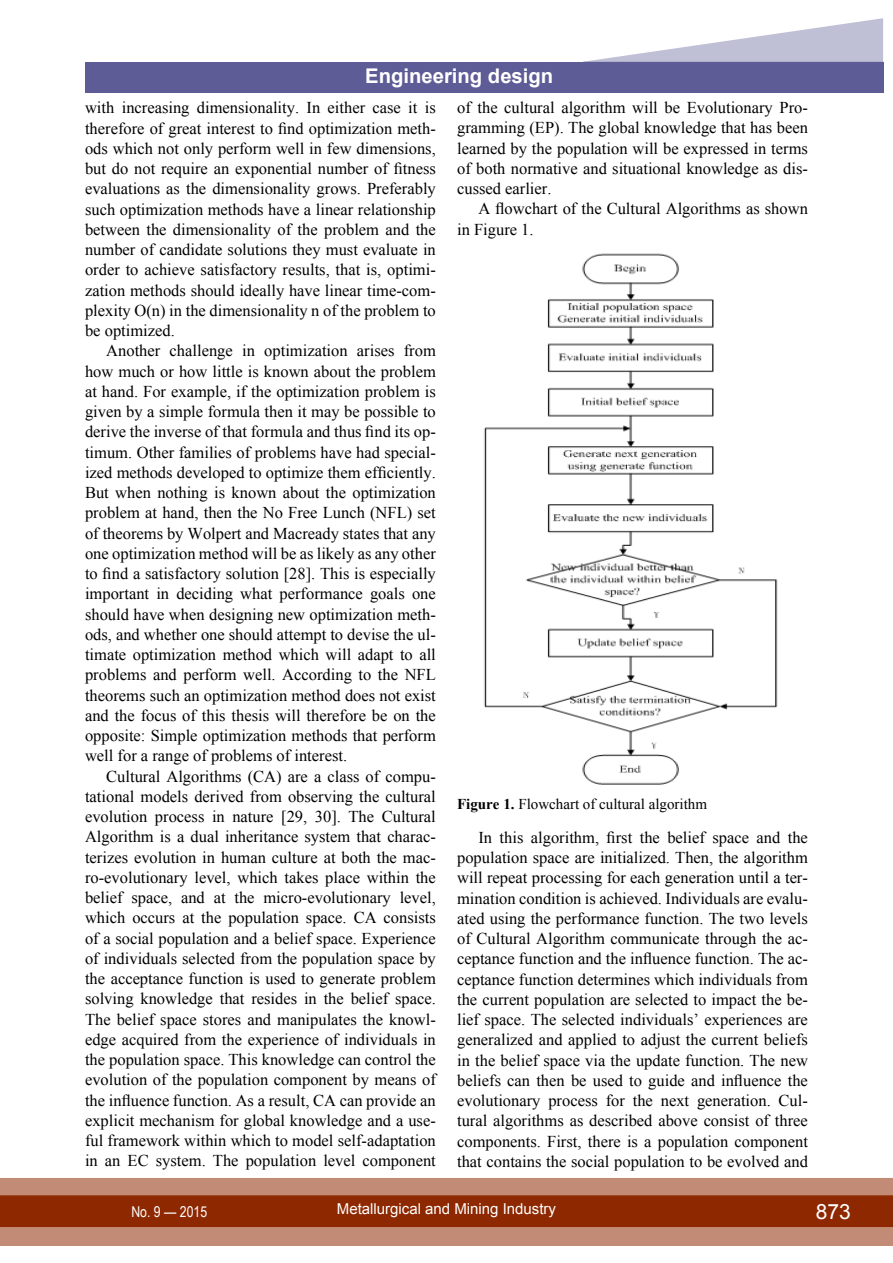
<style>
.page{position:relative;width:893px;height:1263px;background:#fff}
.page>*{position:absolute;margin:0;border:0;box-sizing:border-box;transform-origin:0 0}
.t1{font:21px "Arial";color:#fff}
.t2{font:700 20.25px "Arial";color:#fff}
.t3{font:16.5px/20.2px "Times New Roman";color:#000;text-align:justify}
.t4{font:15px "Times New Roman";color:#000}
.t5{font:15px "Arial";color:#fff}
.t6{font:15px "Arial Narrow";color:#fff}
.s1{font-weight:700}
</style>
<div class="page">
<div style="left:0;top:1178px;width:893px;height:68px;background:#c28b76"></div>
<div style="left:0;top:1195px;width:893px;height:32px;background:#8e2800;border:2px solid #8e2800"></div>
<div style="left:85px;top:62px;width:798px;height:30px;background:#5e5c96"></div>
<svg style="left:583px;top:18px;width:300px;height:44px"></svg>
<img style="left:483px;top:253px;width:295px;height:532px">
<p class="t2" style="left:365px;top:62px;width:189px">Engineering design</p>
<p class="t3" style="left:85px;top:98px;width:352px">with increasing dimensionality. In either case it is therefore of great interest to find optimization meth&shy;ods which not only perform well in few dimensions, but do not require an exponential number of fitness evaluations as the dimensionality grows. Preferably such optimization methods have a linear relationship between the dimensionality of the problem and the number of candidate solutions they must evaluate in order to achieve satisfactory results, that is, optimi&shy;zation methods should ideally have linear time-com&shy;plexity O(n) in the dimensionality n of the problem to be optimized.</p>
<p class="t3" style="left:85px;top:340px;width:352px;text-indent:21px">Another challenge in optimization arises from how much or how little is known about the problem at hand. For example, if the optimization problem is given by a simple formula then it may be possible to derive the inverse of that formula and thus find its op&shy;timum. Other families of problems have had special&shy;ized methods developed to optimize them efficiently.<br>But when nothing is known about the optimization problem at hand, then the No Free Lunch (NFL) set of theorems by Wolpert and Macready states that any one optimization method will be as likely as any other to find a satisfactory solution [28]. This is especially important in deciding what performance goals one should have when designing new optimization meth&shy;ods, and whether one should attempt to devise the ul&shy;timate optimization method which will adapt to all problems and perform well. According to the NFL theorems such an optimization method does not exist and the focus of this thesis will therefore be on the opposite: Simple optimization methods that perform well for a range of problems of interest.</p>
<p class="t3" style="left:85px;top:766px;width:352px;text-indent:21px">Cultural Algorithms (CA) are a class of compu&shy;tational models derived from observing the cultural evolution process in nature [29, 30]. The Cultural Algorithm is a dual inheritance system that charac&shy;terizes evolution in human culture at both the mac&shy;ro-evolutionary level, which takes place within the belief space, and at the micro-evolutionary level, which occurs at the population space. CA consists of a social population and a belief space. Experience of individuals selected from the population space by the acceptance function is used to generate problem solving knowledge that resides in the belief space.<br>The belief space stores and manipulates the knowl&shy;edge acquired from the experience of individuals in the population space. This knowledge can control the evolution of the population component by means of the influence function. As a result, CA can provide an explicit mechanism for global knowledge and a use&shy;ful framework within which to model self-adaptation in an EC system. The population level component</p>
<p class="t3" style="left:457px;top:97px;width:352px">of the cultural algorithm will be Evolutionary Pro&shy;gramming (EP). The global knowledge that has been learned by the population will be expressed in terms of both normative and situational knowledge as dis&shy;cussed earlier.</p>
<p class="t3" style="left:457px;top:199px;width:352px;text-indent:21px">A flowchart of the Cultural Algorithms as shown in Figure 1.</p>
<p class="t4" style="left:457px;top:794px;width:251px"><span class="s1">Figure 1.</span> Flowchart of cultural algorithm</p>
<p class="t3" style="left:457px;top:827px;width:352px;text-indent:21px">In this algorithm, first the belief space and the population space are initialized. Then, the algorithm will repeat processing for each generation until a ter&shy;mination condition is achieved. Individuals are evalu&shy;ated using the performance function. The two levels of Cultural Algorithm communicate through the ac&shy;ceptance function and the influence function. The ac&shy;ceptance function determines which individuals from the current population are selected to impact the be&shy;lief space. The selected individuals’ experiences are generalized and applied to adjust the current beliefs in the belief space via the update function. The new beliefs can then be used to guide and influence the evolutionary process for the next generation. Cul&shy;tural algorithms as described above consist of three components. First, there is a population component that contains the social population to be evolved and</p>
<p class="t6" style="left:131px;top:1200px;width:77px">No. 9 — 2015</p>
<p class="t5" style="left:337px;top:1199px;width:221px">Metallurgical and Mining Industry</p>
<p class="t1" style="left:816px;top:1197px;width:37px">873</p>
</div>
